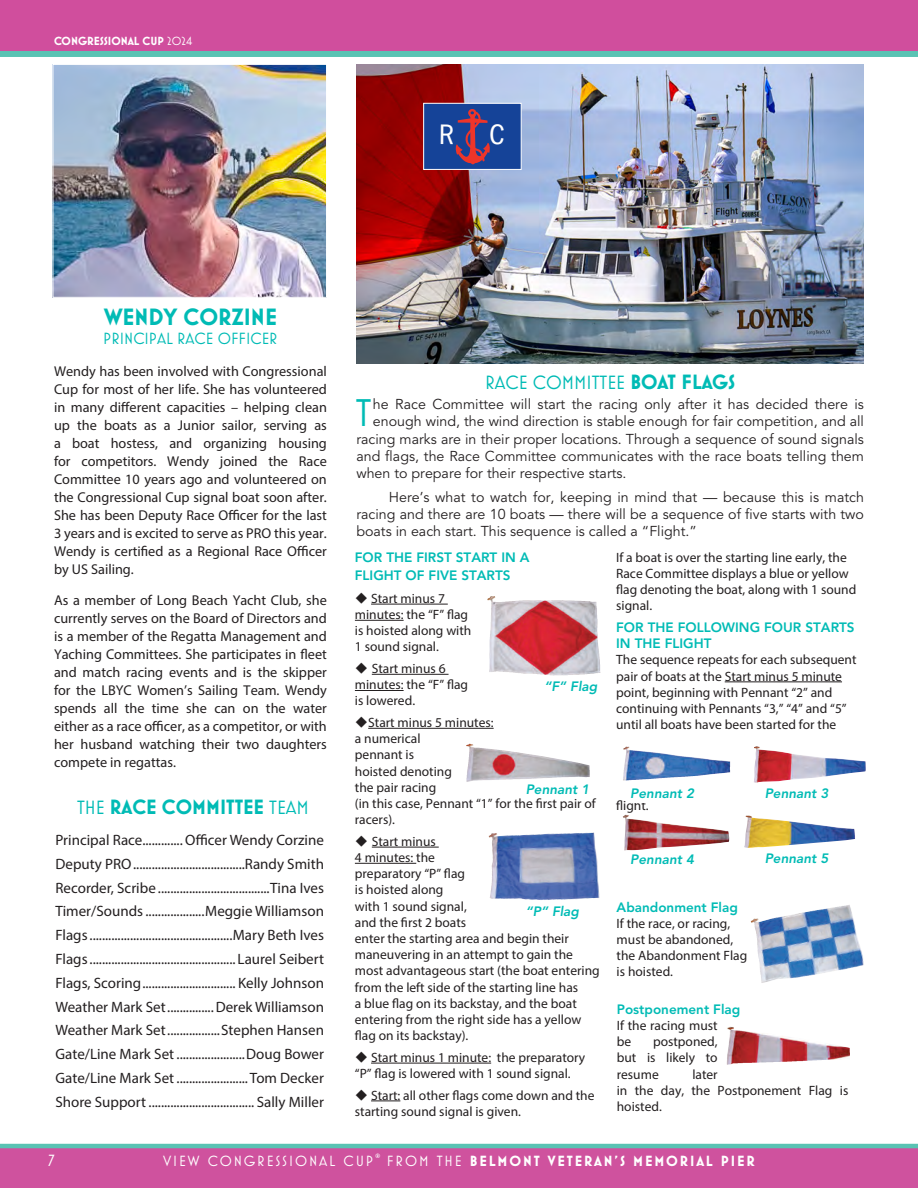
<style>
.page{position:relative;width:918px;height:1188px;background:#fff}
.page>*{position:absolute;margin:0;border:0;box-sizing:border-box;transform-origin:0 0}
.t1{font:39.15px "Mostra Nuova";color:#00bbb5}
.t2{font:700 24px "Mostra Nuova";color:#00bbb5}
.t3{font:700 21px "Mostra Nuova";color:#00bbb5}
.t4{font:19.5px "Mostra Nuova";color:#00bbb5}
.t5{font:16.5px "Mostra Nuova";color:#00bbb5}
.t6{font:16.5px "Mostra Nuova";color:#fff}
.t7{font:15px "Myriad Pro";color:#231f20}
.t8{font:700 15px "Mostra Nuova";letter-spacing:.125em;color:#fff}
.t9{font:14.25px/18px "Myriad Pro";color:#231f20;text-align:justify}
.t10{font:14.25px/17.1px "Avenir LT Std";color:#231f20;text-align:justify}
.t11{font:13.5px/16.2px "Myriad Pro";color:#231f20}
.t12{font:800 13.5px/18px "Avenir LT Std";color:#00bbb5}
.t13{font:italic 800 13.5px "Avenir LT Std";color:#00bbb5}
.t14{font:700 12px "Mostra Nuova";color:#fff}
.s1{font-weight:400}
.s2{font-weight:400;font-size:19.5px}
.s3{font-weight:700;font-size:21px}
</style>
<div class="page">
<div style="left:0;top:1146px;width:918px;height:42px;background:#cf529e"></div>
<hr style="left:0;top:1144px;width:918px;height:4px;background:#59c3b3">
<div style="left:0;top:0;width:918px;height:54px;background:#d04e9d"></div>
<div style="left:0;top:51px;width:918px;height:6px;background:#59c3b3"></div>
<hr style="left:371px;top:604px;width:77px;height:1px;background:#231f20">
<hr style="left:355px;top:620px;width:49px;height:1px;background:#231f20">
<hr style="left:372px;top:674px;width:77px;height:1px;background:#231f20">
<hr style="left:355px;top:690px;width:49px;height:1px;background:#231f20">
<hr style="left:368px;top:728px;width:126px;height:1px;background:#231f20">
<hr style="left:372px;top:847px;width:67px;height:1px;background:#231f20">
<hr style="left:355px;top:863px;width:61px;height:1px;background:#231f20">
<hr style="left:371px;top:1063px;width:120px;height:1px;background:#231f20">
<svg style="left:371px;top:1101px;width:29px;height:1px"></svg>
<hr style="left:725px;top:682px;width:117px;height:1px;background:#231f20">
<img style="left:623px;top:746px;width:107px;height:35px">
<img style="left:754px;top:746px;width:112px;height:37px">
<img style="left:623px;top:814px;width:107px;height:37px">
<img style="left:744px;top:816px;width:111px;height:32px">
<img style="left:751px;top:905px;width:113px;height:78px">
<img style="left:726px;top:1026px;width:124px;height:39px">
<img style="left:55px;top:66px;width:270px;height:230px">
<div style="left:53px;top:64px;width:274px;height:234px;border:1px solid #fff"></div>
<img style="left:356px;top:64px;width:508px;height:300px">
<div style="left:423px;top:103px;width:98px;height:67px;background:#154398;border:1px solid #fff"></div>
<div style="left:468px;top:109px;width:8px;height:8px;border:2px solid #ee3529;border-radius:50%"></div>
<img style="left:487px;top:596px;width:114px;height:80px">
<img style="left:466px;top:744px;width:124px;height:38px">
<img style="left:489px;top:832px;width:111px;height:68px">
<svg style="left:455px;top:111px;width:35px;height:53px"></svg>
<p class="t14" style="left:54px;top:34px;width:140px">CONGRESSIONAL CUP <span class="s1">2024</span></p>
<p class="t2" style="left:104px;top:302px;width:174px">WENDY CORZINE</p>
<p class="t5" style="left:103px;top:329px;width:176px">PRINCIPAL RACE OFFICER</p>
<p class="t9" style="left:54px;top:362px;width:274px">Wendy has been involved with Congressional Cup for most of her life. She has volunteered in many different capacities – helping clean up the boats as a Junior sailor, serving as a boat hostess, and organizing housing for competitors. Wendy joined the Race Committee 10 years ago and volunteered on the Congressional Cup signal boat soon after.<br>She has been Deputy Race Officer for the last 3 years and is excited to serve as PRO this year.<br>Wendy is certified as a Regional Race Officer by US Sailing.</p>
<p class="t9" style="left:54px;top:591px;width:274px">As a member of Long Beach Yacht Club, she currently serves on the Board of Directors and is a member of the Regatta Management and Yaching Committees. She participates in fleet and match racing events and is the skipper for the LBYC Women’s Sailing Team. Wendy spends all the time she can on the water either as a race officer, as a competitor, or with her husband watching their two daughters compete in regattas.</p>
<p class="t3" style="left:77px;top:794px;width:233px"><span class="s2">THE</span> RACE COMMITTEE <span class="s2">TEAM</span></p>
<p class="t7" style="left:56px;top:831px;width:270px">Principal Race............. Officer Wendy Corzine</p>
<p class="t7" style="left:56px;top:854px;width:270px">Deputy PRO....................................Randy Smith</p>
<p class="t7" style="left:56px;top:878px;width:270px">Recorder, Scribe ....................................Tina Ives</p>
<p class="t7" style="left:56px;top:902px;width:270px">Timer/Sounds ...................Meggie Williamson</p>
<p class="t7" style="left:56px;top:926px;width:270px">Flags..............................................Mary Beth Ives</p>
<p class="t7" style="left:56px;top:950px;width:270px">Flags............................................... Laurel Seibert</p>
<p class="t7" style="left:56px;top:974px;width:270px">Flags, Scoring.............................. Kelly Johnson</p>
<p class="t7" style="left:56px;top:997px;width:270px">Weather Mark Set...............Derek Williamson</p>
<p class="t7" style="left:56px;top:1021px;width:270px">Weather Mark Set.................Stephen Hansen</p>
<p class="t7" style="left:56px;top:1045px;width:270px">Gate/Line Mark Set ......................Doug Bower</p>
<p class="t7" style="left:56px;top:1069px;width:270px">Gate/Line Mark Set ....................... Tom Decker</p>
<p class="t7" style="left:56px;top:1093px;width:270px">Shore Support .................................. Sally Miller</p>
<p class="t4" style="left:485px;top:371px;width:252px">RACE COMMITTEE <span class="s3">BOAT FLAGS</span></p>
<p class="t1" style="left:356px;top:391px;width:17px">T</p>
<p class="t10" style="left:373px;top:396px;width:493px">he Race Committee will start the racing only after it has decided there is</p>
<p class="t10" style="left:373px;top:413px;width:493px">enough wind, the wind direction is stable enough for fair competition, and all</p>
<p class="t10" style="left:356px;top:431px;width:509px">racing marks are in their proper locations. Through a sequence of sound signals</p>
<p class="t10" style="left:356px;top:448px;width:509px">and flags, the Race Committee communicates with the race boats telling them</p>
<p class="t10" style="left:356px;top:465px;width:272px">when to prepare for their respective starts.</p>
<p class="t10" style="left:356px;top:489px;width:509px;text-indent:32px">Here’s what to watch for, keeping in mind that — because this is match racing and there are 10 boats — there will be a sequence of five starts with two boats in each start. This sequence is called a “Flight.”</p>
<p class="t12" style="left:355px;top:548px;width:176px">FOR THE FIRST START IN A<br>FLIGHT OF FIVE STARTS</p>
<p class="t11" style="left:355px;top:590px;width:118px">◆ Start minus 7 minutes: the “F” flag is hoisted along with<br>1 sound signal.</p>
<p class="t11" style="left:355px;top:660px;width:115px">◆ Start minus 6 minutes: the “F” flag is lowered.</p>
<p class="t11" style="left:355px;top:714px;width:242px">◆Start minus 5 minutes:<br>a numerical<br>pennant is<br>hoisted denoting<br>the pair racing<br>(in this case, Pennant “1” for the first pair of racers).</p>
<p class="t11" style="left:355px;top:833px;width:246px">◆ Start minus<br>4 minutes: the<br>preparatory “P” flag<br>is hoisted along<br>with 1 sound signal,<br>and the first 2 boats<br>enter the starting area and begin their maneuvering in an attempt to gain the most advantageous start (the boat entering from the left side of the starting line has<br>a blue flag on its backstay, and the boat entering from the right side has a yellow flag on its backstay).</p>
<p class="t11" style="left:355px;top:1049px;width:232px">◆ Start minus 1 minute: the preparatory “P” flag is lowered with 1 sound signal.</p>
<p class="t11" style="left:355px;top:1087px;width:241px">◆ Start: all other flags come down and the starting sound signal is given.</p>
<p class="t13" style="left:545px;top:679px;width:54px">“F” Flag</p>
<p class="t13" style="left:526px;top:781px;width:65px">Pennant 1</p>
<p class="t13" style="left:526px;top:904px;width:55px">“P” Flag</p>
<p class="t11" style="left:616px;top:549px;width:242px">If a boat is over the starting line early, the Race Committee displays a blue or yellow flag denoting the boat, along with 1 sound signal.</p>
<p class="t12" style="left:616px;top:619px;width:240px;line-height:16.2px">FOR THE FOLLOWING FOUR STARTS<br>IN THE FLIGHT</p>
<p class="t11" style="left:616px;top:651px;width:242px">The sequence repeats for each subsequent pair of boats at the Start minus 5 minute point, beginning with Pennant “2” and continuing with Pennants “3,” “4” and “5” until all boats have been started for the</p>
<p class="t13" style="left:630px;top:785px;width:65px">Pennant 2</p>
<p class="t13" style="left:765px;top:786px;width:65px">Pennant 3</p>
<p class="t11" style="left:616px;top:797px;width:34px">flight.</p>
<p class="t13" style="left:630px;top:851px;width:65px">Pennant 4</p>
<p class="t13" style="left:765px;top:850px;width:65px">Pennant 5</p>
<p class="t12" style="left:617px;top:898px;width:123px">Abandonment Flag</p>
<p class="t11" style="left:617px;top:915px;width:132px">If the race, or racing, must be abandoned, the Abandonment Flag is hoisted.</p>
<p class="t12" style="left:617px;top:1000px;width:125px">Postponement Flag</p>
<p class="t11" style="left:617px;top:1017px;width:102px">If the racing must be</p>
<p class="t11" style="left:617px;top:1033px;width:102px;text-align:justify;text-indent:36px">postponed, but is likely to resume</p>
<p class="t11" style="left:617px;top:1066px;width:233px;text-indent:76px">later<br>in the day, the Postponement Flag is hoisted.</p>
<p class="t6" style="left:48px;top:1151px;width:8px">7</p>
<p class="t8" style="left:163px;top:1152px;width:593px"><span class="s1">VIEW CONGRESSIONAL CUP</span><sup>®</sup> <span class="s1">FROM THE</span> BELMONT VETERAN'S MEMORIAL PIER</p>
</div>
